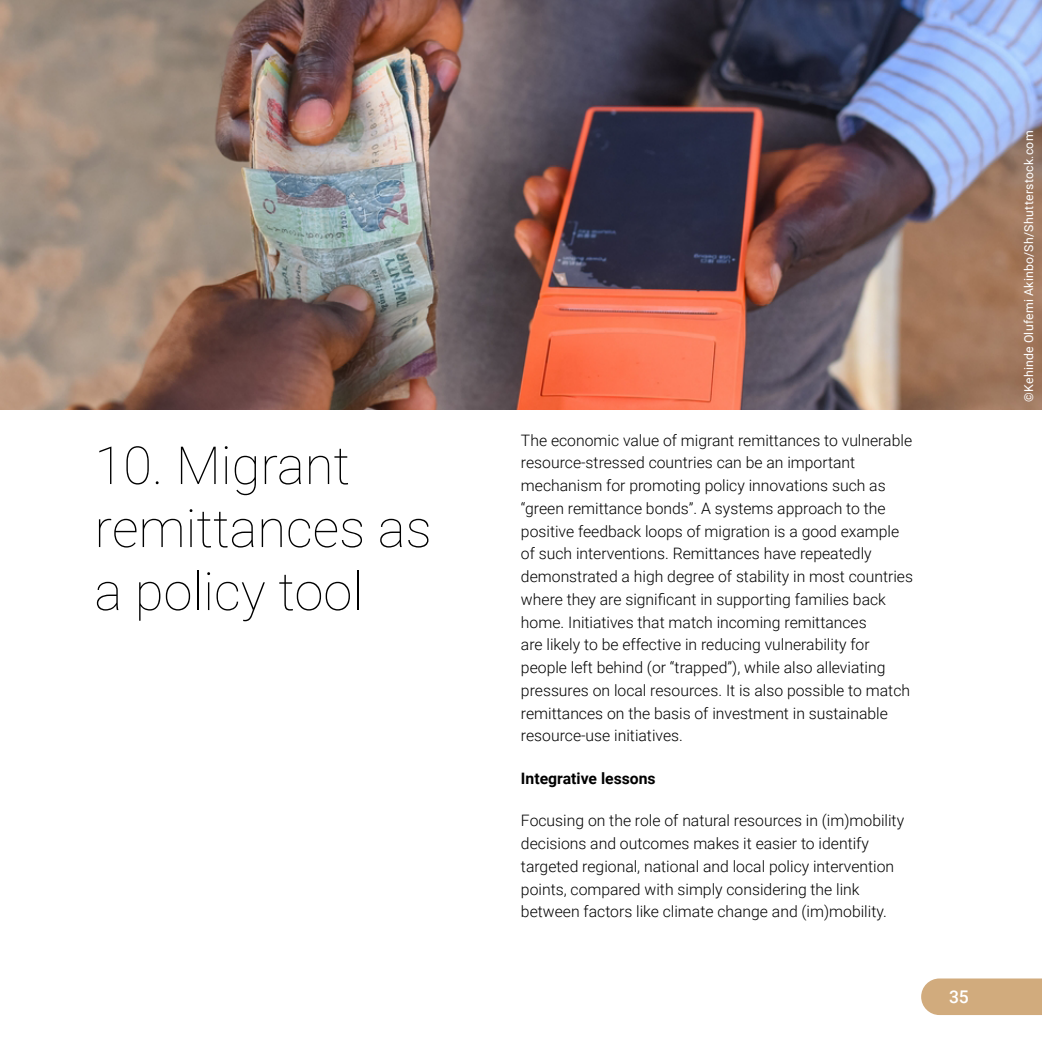
<style>
.page{position:relative;width:1042px;height:1042px;background:#fff}
.page>*{position:absolute;margin:0;border:0;box-sizing:border-box;transform-origin:0 0}
.t1{font:100 52.5px/63px "Roboto";color:#000}
.t2{font:500 17.5px "Roboto";color:#fff}
.t3{font:300 15.75px/22.8px "Roboto";color:#000}
.t4{font:700 15.75px "Roboto";color:#000}
.t5{font:12.25px "Roboto";letter-spacing:.025em;color:#fff}
</style>
<div class="page">
<div style="left:921px;top:978px;width:121px;height:37px;background:#d1ab7d"></div>
<img style="left:0;top:0;width:1042px;height:410px">
<h1 class="t1" style="left:94px;top:432px;width:339px">10. Migrant remittances as a policy tool</h1>
<p class="t3" style="left:521px;top:428px;width:393px">The economic value of migrant remittances to vulnerable resource-stressed countries can be an important mechanism for promoting policy innovations such as “green remittance bonds”. A systems approach to the positive feedback loops of migration is a good example of such interventions. Remittances have repeatedly demonstrated a high degree of stability in most countries where they are significant in supporting families back home. Initiatives that match incoming remittances<br>are likely to be effective in reducing vulnerability for people left behind (or “trapped”), while also alleviating pressures on local resources. It is also possible to match remittances on the basis of investment in sustainable resource-use initiatives.</p>
<p class="t4" style="left:521px;top:767px;width:136px">Integrative lessons</p>
<p class="t3" style="left:521px;top:809px;width:385px">Focusing on the role of natural resources in (im)mobility decisions and outcomes makes it easier to identify targeted regional, national and local policy intervention points, compared with simply considering the link between factors like climate change and (im)mobility.</p>
<p class="t2" style="left:949px;top:984px;width:21px">35</p>
<p class="t5" style="left:1020px;top:402px;width:273px;rotate:-90deg">©Kehinde Olufemi Akinbo/Sh/Shutterstock.com</p>
</div>
